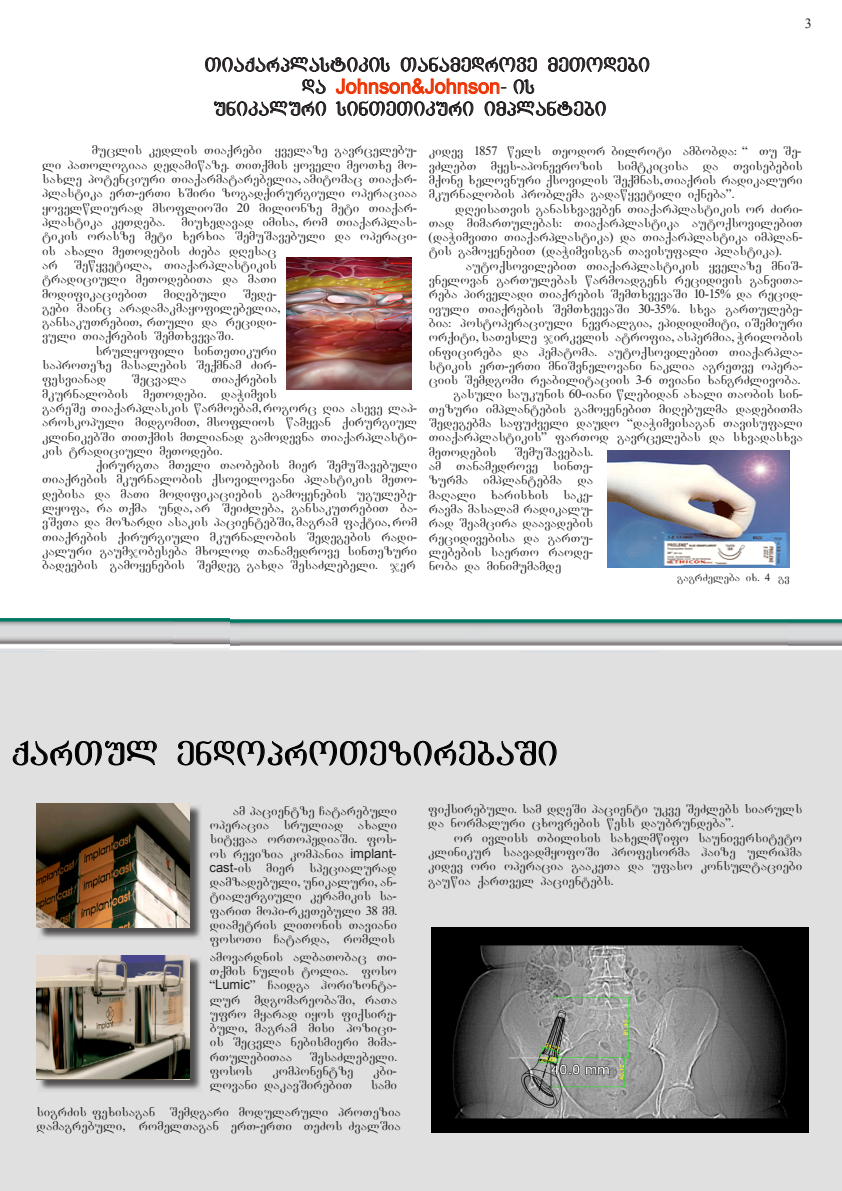
<style>
.page{position:relative;width:842px;height:1191px;background:#fff}
.page>*{position:absolute;margin:0;border:0;box-sizing:border-box;transform-origin:0 0}
.t1{font:35px "Acad Mtavr";color:#000}
.t2{font:20px "Acad Mtavr";color:#231f20}
.t3{font:20px "Arial";color:#e63600}
.t4{font:14px "Times New Roman";color:#231f20}
.t5{font:13px/14.3px "Acad Nusx";color:#231f20;text-align:justify}
.t6{font:11px "Acad Nusx";color:#231f20}
.s1{font-family:"Acad Mtavr";color:#231f20}
.s2{color:#231f20}
.s3{font-family:"Arial"}
</style>
<div class="page">
<div style="left:0;top:634px;width:421px;height:401px;background:#dfe0df"></div>
<div style="left:417px;top:634px;width:424px;height:557px;background:#dfe0df"></div>
<div style="left:0;top:691px;width:417px;height:500px;background:#dfe0df"></div>
<svg style="left:205px;top:56px;width:444px;height:61px"></svg>
<img style="left:240px;top:619px;width:231px;height:31px">
<img style="left:471px;top:619px;width:370px;height:31px">
<img style="left:229px;top:618px;width:11px;height:32px">
<svg style="left:229px;top:740px;width:328px;height:26px"></svg>
<img style="left:431px;top:928px;width:378px;height:204px">
<div style="left:38px;top:805px;width:164px;height:134px;background:#231f20;opacity:.75"></div>
<img style="left:36px;top:806px;width:153px;height:121px">
<img style="left:0;top:618px;width:229px;height:188px">
<div style="left:38px;top:956px;width:164px;height:135px;background:#231f20;opacity:.75"></div>
<img style="left:36px;top:955px;width:153px;height:124px">
<img style="left:286px;top:257px;width:125px;height:133px">
<img style="left:608px;top:451px;width:181px;height:116px">
<h2 class="t2" style="left:204px;top:57px;width:447px">TIAQARPLASTIKIS TANAMEDROVE METODEBI</h2>
<h2 class="t3" style="left:301px;top:75px;width:234px"><span class="s1">DA</span> Johnson&amp;Johnson<span class="s2">-</span> <span class="s1">IS</span></h2>
<h2 class="t2" style="left:213px;top:101px;width:395px">UNIKALURI SINTETIKURI IMPLANTEBI</h2>
<p class="t4" style="left:805px;top:16px;width:8px">3</p>
<p class="t5" style="left:42px;top:145px;width:377px;text-indent:50px">MUCLIS KEDLIS TIAQREBI YVELAZE GAVRCELEBU-LI PATOLOGIAA DEDAMIWAZE. TITQMIS YOVELI MEOTXE MO-SAXLE POTENCIURI TIAQARMATAREBELIA, AMITOMAC TIAQAR-PLASTIKA ERT-ERTI XSIRI ZOGADQIRURGIULI OPERACIAA YOVELWLIURAD MSOFLIOSI 20 MILIONZE METI TIAQAR-PLASTIKA KETDEBA.</p>
<p class="t5" style="left:42px;top:216px;width:377px;text-align:left;text-indent:139px">MIUXEDAVAD IMISA, ROM TIAQARPLAS-TIKIS ORASZE METI XERXIA SEMUSAVEBULI DA OPERACI-IS AXALI METODEBIS ZIEBA DRESAC<br>AR SEWYVETILA, TIAQARPLASTIKIS<br>TRADICIULI METODEBITA DA MATI<br>MODIFIKACIEBIT</p>
<p class="t5" style="left:163px;top:288px;width:64px">MIREBULI</p>
<p class="t5" style="left:242px;top:288px;width:35px">SEDE-</p>
<p class="t5" style="left:42px;top:302px;width:240px">GEBI MAINC ARADAMAKMAYOFILEBELIA,</p>
<p class="t5" style="left:42px;top:316px;width:236px">GANSAKUTREBIT, RTULI DA RECIDI-</p>
<p class="t5" style="left:42px;top:330px;width:193px">VULI TIAQREBIS SEMTXVEVASI.</p>
<p class="t5" style="left:95px;top:345px;width:183px">SRULYOFILI SINTETIKURI</p>
<p class="t5" style="left:42px;top:359px;width:236px">SAPROTEZE MASALEBIS SEQMNAM ZIR-</p>
<p class="t5" style="left:42px;top:373px;width:66px">FESVIANAD</p>
<p class="t5" style="left:131px;top:373px;width:56px">SECVALA</p>
<p class="t5" style="left:211px;top:373px;width:66px">TIAQREBIS</p>
<p class="t5" style="left:42px;top:388px;width:236px">MKURNALOBIS METODEBI. DAWIMVIS</p>
<p class="t5" style="left:42px;top:402px;width:377px">GARESE TIAQARPLASKIS WARMOEBAM, ROGORC RIA ASEVE LAP-</p>
<p class="t5" style="left:42px;top:416px;width:377px">AROSKOPULI MIDGOMIT, MSOFLIOS WAMYVAN QIRURGIUL</p>
<p class="t5" style="left:42px;top:431px;width:377px">KLINIKEBSI TITQMIS MTLIANAD GAMODEVNA TIAQARPLASTI-</p>
<p class="t5" style="left:42px;top:445px;width:182px">KIS TRADICIULI METODEBI.</p>
<p class="t5" style="left:96px;top:459px;width:323px">QIRURGTA MTELI TAOBEBIS MIER SEMUSAVEBULI</p>
<p class="t5" style="left:42px;top:473px;width:377px">TIAQREBIS MKURNALOBIS QSOVILOVANI PLASTIKIS METO-</p>
<p class="t5" style="left:42px;top:488px;width:377px">DEBISA DA MATI MODIFIKACIEBIS GAMOYENEBIS UGULEBE-</p>
<p class="t5" style="left:42px;top:502px;width:377px">LYOFA, RA TQMA UNDA, AR SEIZLEBA, GANSAKUTREBIT BA-</p>
<p class="t5" style="left:42px;top:516px;width:377px">VSVTA DA MOZARDI ASAKIS PACIENTEBSI, MAGRAM FAQTIA, ROM</p>
<p class="t5" style="left:42px;top:531px;width:377px">TIAQREBIS QIRURGIULI MKURNALOBIS SEDEGEBIS RADI-</p>
<p class="t5" style="left:42px;top:545px;width:376px">KALURI GAUMJOBESEBA MXOLOD TANAMEDROVE SINTEZURI</p>
<p class="t5" style="left:42px;top:559px;width:375px">BADEEBIS GAMOYENEBIS SEMDEG GAXDA SESAZLEBELI. JER</p>
<p class="t5" style="left:428px;top:145px;width:375px">KIDEV 1857 WELS TEODOR BILROTI AMBOBDA: “ TU SE-VZLEBT MYES-APONEVROZIS SIMTKICISA DA TVISEBEBIS MQONE XELOVNURI QSOVILIS SEQMNAS, TIAQRIS RADIKALURI MKURNALOBIS PROBLEMA GADAWYVETILI IQNEBA”.</p>
<p class="t5" style="left:428px;top:203px;width:375px;text-indent:27px">DREISATVIS GANASXVAVEBEN TIAQARPLASTIKIS OR ZIRI-TAD MIMARTULEBAS: TIAQARPLASTIKA AUTOQSOVILEBIT (DAWIMVITI TIAQARPLASTIKA) DA TIAQARPLASTIKA IMPLAN-TIS GAMOYENEBIT (DAWIMVISGAN TAVISUFALI PLASTIKA).</p>
<p class="t5" style="left:465px;top:260px;width:339px">AUTOQSOVILEBIT TIAQARPLASTIKIS YVELAZE MNIS-</p>
<p class="t5" style="left:428px;top:274px;width:375px">VNELOVAN GARTULEBAS WARMOADGENS RECIDIVIS GANVITA-</p>
<p class="t5" style="left:428px;top:288px;width:375px">REBA PIRVELADI TIAQREBIS SEMTXVEVASI 10-15% DA RECID-</p>
<p class="t5" style="left:428px;top:303px;width:375px">IVULI TIAQREBIS SEMTXVEVASI 30-35%. SXVA GARTULEBE-</p>
<p class="t5" style="left:428px;top:317px;width:375px">BIA: POSTOPERACIULI NEVRALGIA, EPIDIDIMITI, ISEMIURI</p>
<p class="t5" style="left:428px;top:331px;width:376px">ORQITI, SATESLE JIRKVLIS ATROFIA, ASPERMIA, WRILOBIS</p>
<p class="t5" style="left:428px;top:346px;width:375px">INFICIREBA DA HEMATOMA. AUTOQSOVILEBIT TIAQARPLA-</p>
<p class="t5" style="left:428px;top:360px;width:375px">STIKIS ERT-ERTI MNISVNELOVANI NAKLIA AGRETVE OPERA-</p>
<p class="t5" style="left:428px;top:374px;width:373px">CIIS SEMDGOMI REABILITACIIS 3-6 TVIANI XANGRZLIVOBA.</p>
<p class="t5" style="left:453px;top:389px;width:351px">GASULI SAUKUNIS 60-IANI WLEBIDAN AXALI TAOBIS SIN-</p>
<p class="t5" style="left:428px;top:403px;width:375px">TEZURI IMPLANTEBIS GAMOYENEBIT MIREBULMA DADEBITMA</p>
<p class="t5" style="left:428px;top:417px;width:375px">SEDEGEBMA SAFUZVELI DAUDO “DAWIMVISAGAN TAVISUFALI</p>
<p class="t5" style="left:428px;top:431px;width:375px">TIAQARPLASTIKIS” FARTOD GAVRCELEBAS DA SXVADASXVA</p>
<p class="t5" style="left:428px;top:446px;width:69px">METODEBIS</p>
<p class="t5" style="left:428px;top:446px;width:166px;text-indent:86px">SEMUSAVEBAS.<br>AM TANAMEDROVE SINTE-ZURMA IMPLANTEBMA DA MARALI XARISXIS SAKE-RAVMA MASALAM RADIKALU-RAD SEAMCIRA DAAVADEBIS RECIDIVEBISA DA GARTU-LEBEBIS SAERTO RAODE-NOBA DA MINIMUMAMDE</p>
<p class="t6" style="left:677px;top:573px;width:114px">GAGRZELEBA IX. 4 GV</p>
<h1 class="t1" style="left:11px;top:740px;width:548px">QARTUL ENDOPROTEZIREBASI</h1>
<p class="t5" style="left:428px;top:803px;width:375px">FIQSIREBULI. SAM DRESI PACIENTI UKVE SEZLEBS SIARULS<br>DA NORMALURI CXOVREBIS WESS DAUBRUNDEBA”.</p>
<p class="t5" style="left:428px;top:832px;width:375px;text-indent:26px">OR IVLISS TBILISIS SAXELMWIFO SAUNIVERSITETO KLINIKUR SAAVADMYOFOSI PROFESORMA HAIZE ULRIHMA KIDEV ORI OPERACIA GAAKETA DA UFASO KONSULTACIEBI GAUWIA QARTVEL PACIENTEBS.</p>
<p class="t5" style="left:210px;top:805px;width:189px;text-indent:23px">AM PACIENTZE CATAREBULI OPERACIA SRULIAD AXALI SITYVAA ORTOPEDIASI. FOS-OS REVIZIA KOMPANIA <span class="s3">implant&shy;cast</span>-IS MIER SPECIALURAD DAMZADEBULI, UNIKALURI, AN-TIALERGIULI KERAMIKIS SA-FARIT MOPI-RKETEBULI 38 MM.<br>DIAMETRIS LITONIS TAVIANI FOSOTI CATARDA, ROMLIS</p>
<p class="t5" style="left:210px;top:950px;width:189px">AMOVARDNIS ALBATOBAC TI-TQMIS NULIS TOLIA. FFOSO “<span class="s3">Lumic</span>” CAIDGA HORIZONTA-LUR MDGOMAREOBASI, RATA UFRO MYARAD IYOS FIQSIRE-BULI, MAGRAM MISI POZICI-IS SECVLA NEBISMIERI MIMA-RTULEBITAA</p>
<p class="t5" style="left:309px;top:1051px;width:89px">SESAZLEBELI.</p>
<p class="t5" style="left:210px;top:1065px;width:44px">FOSOS</p>
<p class="t5" style="left:272px;top:1065px;width:82px">KOMPONENTZE</p>
<p class="t5" style="left:373px;top:1065px;width:25px">KBI-</p>
<p class="t5" style="left:210px;top:1079px;width:144px">LOVANI DAKAVSIREBIT</p>
<p class="t5" style="left:370px;top:1079px;width:28px">SAMI</p>
<p class="t5" style="left:36px;top:1106px;width:366px">SIGRZIS FEXISAGAN SEMDGARI MODULARULI PROTEZIA<br>DAMAGREBULI, ROMELTAGAN ERT-ERTI TEZOS ZVALSIA</p>
</div>
